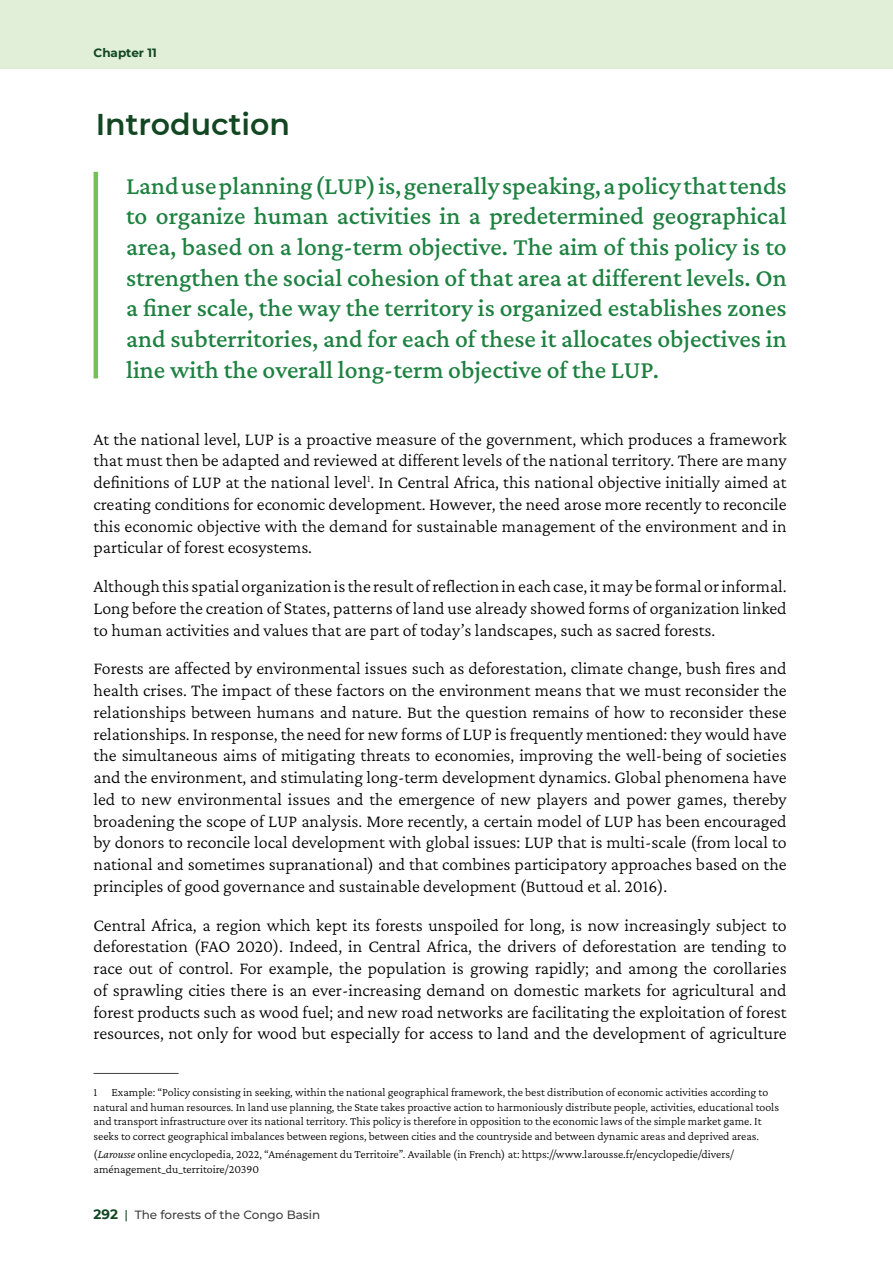
<style>
.page{position:relative;width:893px;height:1263px;background:#fff}
.page>*{position:absolute;margin:0;border:0;box-sizing:border-box;transform-origin:0 0}
.t1{font:600 30px "Montserrat";color:#124722}
.t2{font:500 25.5px/30.6px "Crimson Pro";color:#1d8140;text-align:justify}
.t3{font:300 18px/21.8px "Crimson Pro";color:#000;text-align:justify}
.t4{font:300 12px/14.4px "Crimson Pro";color:#000}
.t5{font:500 12px "Montserrat";color:#414042}
.t6{font:700 12px "Montserrat";color:#124722}
.s1{font-style:italic}
.s2{font-weight:700;font-size:13.5px;color:#124722}
.s3{color:#124722}
</style>
<div class="page">
<div style="left:0;top:0;width:893px;height:69px;background:#e1efd9"></div>
<hr style="left:94px;top:172px;width:4px;height:206px;background:#75c159">
<hr style="left:94px;top:1073px;width:85px;height:1px;background:#414042">
<p class="t6" style="left:94px;top:44px;width:65px">Chapter 11</p>
<h1 class="t1" style="left:96px;top:103px;width:196px">Introduction</h1>
<p class="t2" style="left:126px;top:170px;width:662px">Land use planning (LUP) is, generally speaking, a policy that tends to organize human activities in a predetermined geographical area, based on a long-term objective. The aim of this policy is to strengthen the social cohesion of that area at different levels. On a finer scale, the way the territory is organized establishes zones and subterritories, and for each of these it allocates objectives in line with the overall long-term objective of the LUP.</p>
<p class="t3" style="left:94px;top:428px;width:695px">At the national level, LUP is a proactive measure of the government, which produces a framework that must then be adapted and reviewed at different levels of the national territory. There are many definitions of LUP at the national level<sup>1</sup>. In Central Africa, this national objective initially aimed at creating conditions for economic development. However, the need arose more recently to reconcile this economic objective with the demand for sustainable management of the environment and in particular of forest ecosystems.</p>
<p class="t3" style="left:94px;top:575px;width:695px">Although this spatial organization is the result of reflection in each case, it may be formal or informal.<br>Long before the creation of States, patterns of land use already showed forms of organization linked to human activities and values that are part of today’s landscapes, such as sacred forests.</p>
<p class="t3" style="left:94px;top:657px;width:695px">Forests are affected by environmental issues such as deforestation, climate change, bush fires and health crises. The impact of these factors on the environment means that we must reconsider the relationships between humans and nature. But the question remains of how to reconsider these relationships. In response, the need for new forms of LUP is frequently mentioned: they would have the simultaneous aims of mitigating threats to economies, improving the well-being of societies and the environment, and stimulating long-term development dynamics. Global phenomena have led to new environmental issues and the emergence of new players and power games, thereby broadening the scope of LUP analysis. More recently, a certain model of LUP has been encouraged by donors to reconcile local development with global issues: LUP that is multi-scale (from local to national and sometimes supranational) and that combines participatory approaches based on the principles of good governance and sustainable development (Buttoud et al. 2016).</p>
<p class="t3" style="left:94px;top:913px;width:695px">Central Africa, a region which kept its forests unspoiled for long, is now increasingly subject to deforestation (FAO 2020). Indeed, in Central Africa, the drivers of deforestation are tending to race out of control. For example, the population is growing rapidly; and among the corollaries of sprawling cities there is an ever-increasing demand on domestic markets for agricultural and forest products such as wood fuel; and new road networks are facilitating the exploitation of forest resources, not only for wood but especially for access to land and the development of agriculture</p>
<p class="t4" style="left:94px;top:1085px;width:687px">1 Example: “Policy consisting in seeking, within the national geographical framework, the best distribution of economic activities according to natural and human resources. In land use planning, the State takes proactive action to harmoniously distribute people, activities, educational tools and transport infrastructure over its national territory. This policy is therefore in opposition to the economic laws of the simple market game. It seeks to correct geographical imbalances between regions, between cities and the countryside and between dynamic areas and deprived areas.</p>
<p class="t4" style="left:94px;top:1147px;width:642px">(<span class="s1">Larousse</span> online encyclopedia, 2022, “Aménagement du Territoire”. Available (in French) at: https://www.larousse.fr/encyclopedie/divers/ aménagement_du_territoire/20390</p>
<p class="t5" style="left:94px;top:1206px;width:228px"><span class="s2">292</span> <span class="s3">|</span> The forests of the Congo Basin</p>
</div>
